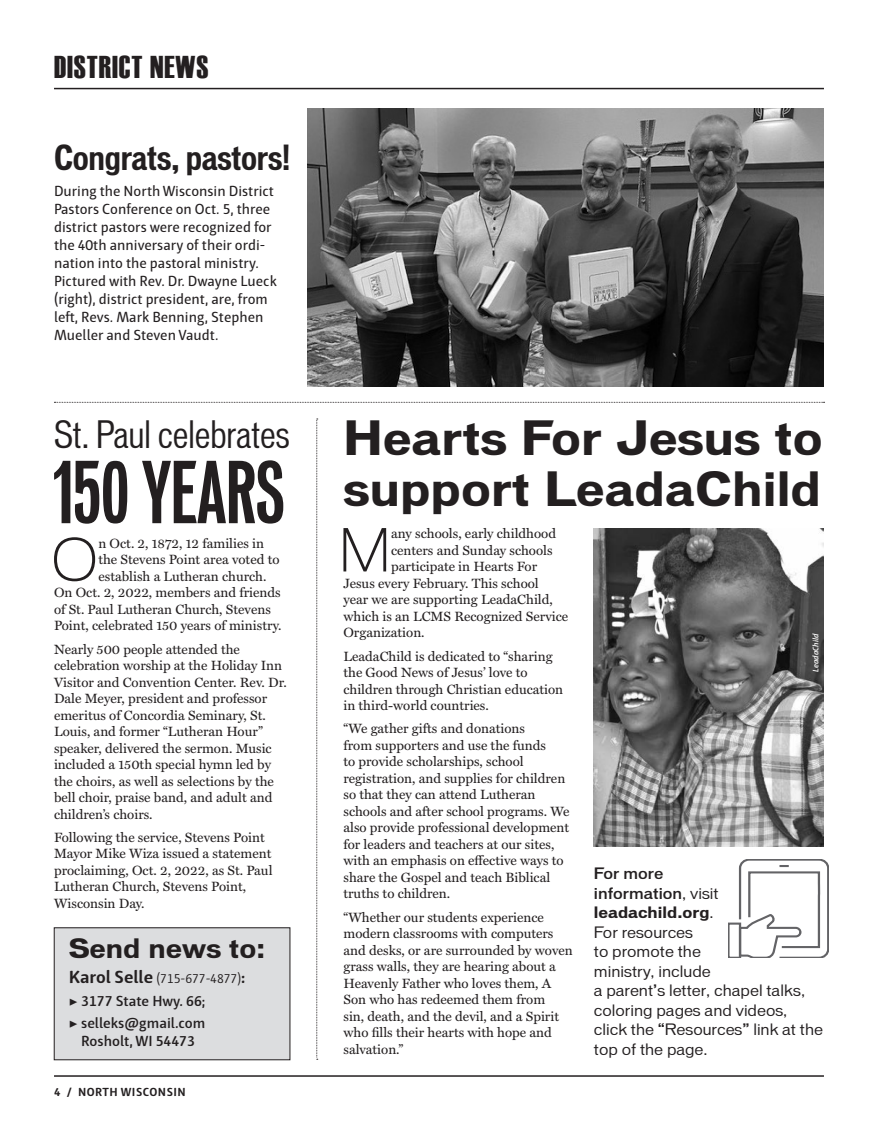
<style>
.page{position:relative;width:878px;height:1141px;background:#fff}
.page>*{position:absolute;margin:0;border:0;box-sizing:border-box;transform-origin:0 0}
.Headline{font:81px "Vonnes Bold Comp";color:#231f20}
.Body_Text{font:300 56.4px "Vonnes";color:#231f20}
.Headline-2{font:700 45px/51px "Vonnes";color:#231f20}
.Headline-3{font:condensed 36px "Vonnes";color:#231f20}
.BODY_text{font:700 condensed 33px "Vonnes";letter-spacing:-.01em;color:#231f20}
.Interior_Header_Bar{font:31.5px "Haettenschweiler";letter-spacing:.03em;color:#231f20}
.Submissions_Header{font:700 25.5px "Vonnes";color:#231f20}
.Submissions_Body_Tex{font:15px/18px "Haptic";color:#231f20}
.Body_Text-2{font:15px/19.5px "Vonnes";color:#231f20}
.Submissions_Body_Tex-2{font:600 15px/18px "Haptic";color:#231f20;text-align:center}
.Body_Text-3{font:13.5px/16.5px "Miller Text";color:#231f20}
.Submissions_Body_Tex-3{font:300 13.5px "Haptic";letter-spacing:-.005em;color:#231f20}
.t1{font:700 12px "Haptic";letter-spacing:.04em;color:#231f20}
.Photo_Credit{font:italic 600 8.25px "Haptic";color:#fff}
.s1{font-weight:700;font-size:18px}
.s2{font-weight:700;font-size:16.5px}
.s3{font-family:"Minion Pro";font-weight:400}
.s4{font-weight:500}
.s5{font-weight:700}
</style>
<div class="page">
<hr style="left:54px;top:1075px;width:770px;height:2px;background:#231f20">
<hr style="left:54px;top:88px;width:770px;height:1px;background:#231f20">
<svg style="left:54px;top:402px;width:770px;height:1px"></svg>
<svg style="left:316px;top:419px;width:2px;height:641px"></svg>
<img style="left:307px;top:108px;width:517px;height:278px">
<div style="left:54px;top:928px;width:236px;height:132px;background:#dcdddf"></div>
<div style="left:54px;top:927px;width:236px;height:133px;border:1px solid #231f20"></div>
<img style="left:594px;top:528px;width:230px;height:318px">
<svg style="left:738px;top:859px;width:90px;height:99px"></svg>
<div style="left:728px;top:922px;width:13px;height:36px;border:2px solid #636366"></div>
<p class="Interior_Header_Bar" style="left:54px;top:49px;width:156px">DISTRICT NEWS</p>
<p class="BODY_text" style="left:54px;top:137px;width:237px">Congrats, pastors!</p>
<p class="Submissions_Body_Tex" style="left:54px;top:182px;width:224px">During the North Wisconsin District Pastors Conference on Oct. 5, three district pastors were recognized for the 40th anniversary of their ordi&shy;nation into the pastoral ministry.<br>Pictured with Rev. Dr. Dwayne Lueck (right), district president, are, from left, Revs. Mark Benning, Stephen Mueller and Steven Vaudt.</p>
<p class="Headline-3" style="left:54px;top:413px;width:237px">St. Paul celebrates</p>
<p class="Headline" style="left:54px;top:442px;width:232px">150 YEARS</p>
<p class="Body_Text" style="left:51px;top:526px;width:49px">O</p>
<p class="Body_Text-3" style="left:98px;top:535px;width:167px">n Oct. 2, 1872, 12 families in</p>
<p class="Body_Text-3" style="left:98px;top:552px;width:182px">the Stevens Point area voted to</p>
<p class="Body_Text-3" style="left:98px;top:568px;width:169px">establish a Lutheran church.</p>
<p class="Body_Text-3" style="left:54px;top:585px;width:228px">On Oct. 2, 2022, members and friends</p>
<p class="Body_Text-3" style="left:54px;top:601px;width:218px">of St. Paul Lutheran Church, Stevens</p>
<p class="Body_Text-3" style="left:54px;top:618px;width:229px">Point, celebrated 150 years of ministry.</p>
<p class="Body_Text-3" style="left:54px;top:641px;width:234px">Nearly 500 people attended the celebration worship at the Holiday Inn Visitor and Convention Center. Rev. Dr.<br>Dale Meyer, president and professor emeritus of Concordia Seminary, St.<br>Louis, and former “Lutheran Hour” speaker, delivered the sermon. Music included a 150th special hymn led by the choirs, as well as selections by the bell choir, praise band, and adult and children’s choirs.</p>
<p class="Body_Text-3" style="left:54px;top:829px;width:220px">Following the service, Stevens Point<br>Mayor Mike Wiza issued a statement proclaiming, Oct. 2, 2022, as St. Paul<br>Lutheran Church, Stevens Point,<br>Wisconsin Day.</p>
<p class="Submissions_Header" style="left:69px;top:933px;width:198px">Send news to:</p>
<p class="Submissions_Body_Tex-3" style="left:69px;top:971px;width:178px"><span class="s1">Karol Selle</span> (715-677-4877)<span class="s2">:</span></p>
<p class="Submissions_Body_Tex-2" style="left:69px;top:991px;width:138px"><span class="s3">▶</span> 3177 State Hwy. 66;</p>
<p class="Submissions_Body_Tex-2" style="left:69px;top:1014px;width:138px"><span class="s3">▶</span> selleks@gmail.com<br>Rosholt, WI 54473</p>
<p class="t1" style="left:54px;top:1084px;width:133px">4 / NORTH WISCONSIN</p>
<p class="Headline-2" style="left:343px;top:413px;width:481px">Hearts For Jesus to support LeadaChild</p>
<p class="Body_Text" style="left:338px;top:517px;width:54px">M</p>
<p class="Body_Text-3" style="left:391px;top:526px;width:166px">any schools, early childhood</p>
<p class="Body_Text-3" style="left:391px;top:542px;width:163px">centers and Sunday schools</p>
<p class="Body_Text-3" style="left:391px;top:559px;width:148px">participate in Hearts For</p>
<p class="Body_Text-3" style="left:343px;top:575px;width:197px">Jesus every February. This school</p>
<p class="Body_Text-3" style="left:343px;top:592px;width:211px">year we are supporting LeadaChild,</p>
<p class="Body_Text-3" style="left:343px;top:608px;width:226px">which is an LCMS Recognized Service</p>
<p class="Body_Text-3" style="left:343px;top:625px;width:83px">Organization.</p>
<p class="Body_Text-3" style="left:343px;top:648px;width:221px">LeadaChild is dedicated to “sharing the Good News of Jesus’ love to children through Christian education in third-world countries.</p>
<p class="Body_Text-3" style="left:343px;top:721px;width:227px">“We gather gifts and donations<br>from supporters and use the funds<br>to provide scholarships, school registration, and supplies for children so that they can attend Lutheran schools and after school programs. We also provide professional development for leaders and teachers at our sites, with an emphasis on effective ways to share the Gospel and teach Biblical truths to children.</p>
<p class="Body_Text-3" style="left:343px;top:909px;width:231px">“Whether our students experience modern classrooms with computers and desks, or are surrounded by woven grass walls, they are hearing about a<br>Heavenly Father who loves them, A<br>Son who has redeemed them from<br>sin, death, and the devil, and a Spirit who fills their hearts with hope and salvation.”</p>
<p class="Photo_Credit" style="left:810px;top:672px;width:40px;rotate:-90deg">LeadaChild</p>
<p class="Body_Text-2" style="left:594px;top:864px;width:231px"><span class="s4">For more<br>information</span>, visit <span class="s5">leadachild.org</span>.<br>For resources<br>to promote the<br>ministry, include<br>a parent’s letter, chapel talks, coloring pages and videos, click the “Resources” link at the top of the page.</p>
</div>
